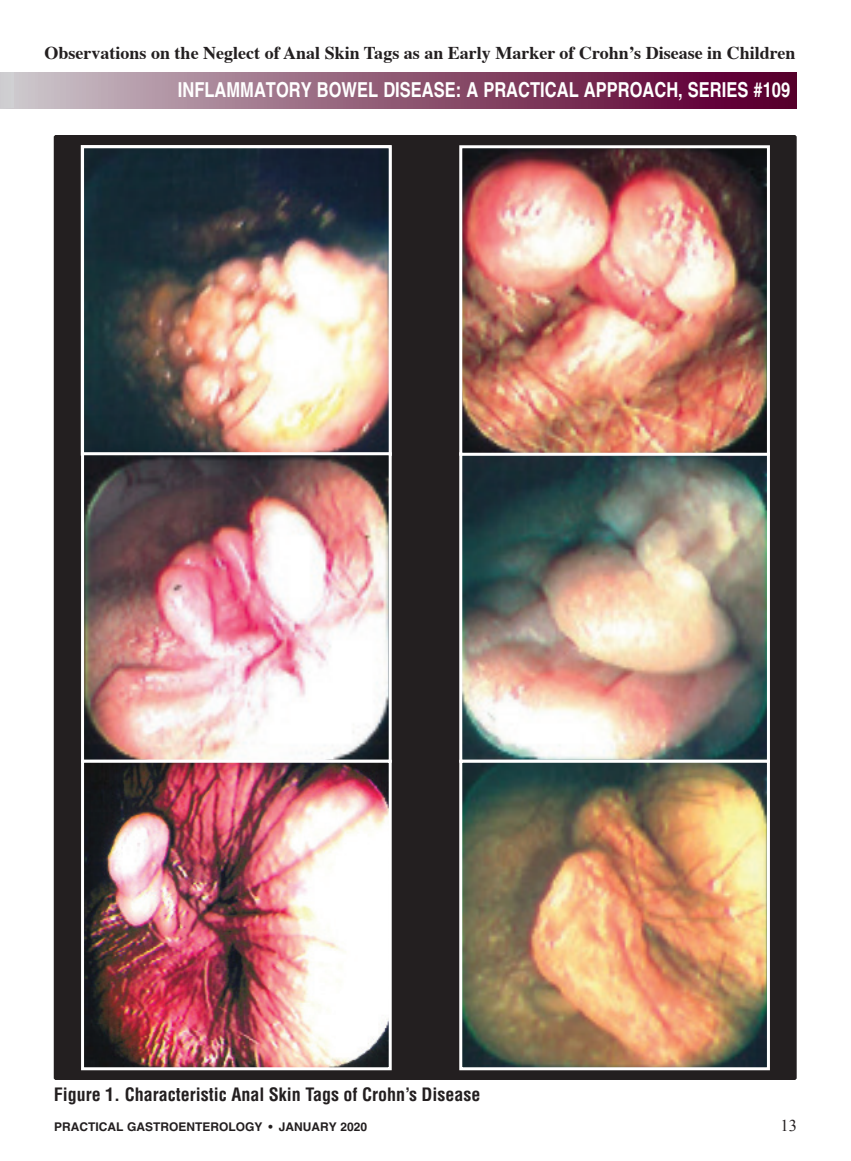
<style>
.page{position:relative;width:851px;height:1161px;background:#fff}
.page>*{position:absolute;margin:0;border:0;box-sizing:border-box;transform-origin:0 0}
.t1{font:700 20.7px "Helvetica";color:#fff;scale:.8 1}
.t2{font:700 18px "Times";color:#231f20}
.A_table_header{font:700 condensed 18px "Helvetica";color:#231f20}
.A_Bottom_Title_Page{font:16.5px "Times New Roman";color:#231f20}
.A_Bottom_Title_Page-2{font:700 12px "Helvetica";color:#231f20}
</style>
<div class="page">
<div style="left:0;top:72px;width:796px;height:36px;background:linear-gradient(to right,#ccc4c8,#550026)"></div>
<div style="left:0;top:72px;width:14px;height:36px;background:#cfced1"></div>
<div style="left:55px;top:136px;width:740px;height:942px;background:#231f20"></div>
<img style="left:463px;top:456px;width:303px;height:303px">
<div style="left:459px;top:452px;width:311px;height:311px;border:3px solid #fff"></div>
<img style="left:463px;top:764px;width:303px;height:302px">
<div style="left:459px;top:760px;width:311px;height:310px;border:3px solid #fff"></div>
<img style="left:463px;top:149px;width:303px;height:303px">
<div style="left:459px;top:145px;width:311px;height:311px;border:3px solid #fff"></div>
<img style="left:85px;top:149px;width:303px;height:303px">
<div style="left:81px;top:145px;width:311px;height:311px;border:3px solid #fff"></div>
<img style="left:85px;top:456px;width:303px;height:303px">
<div style="left:81px;top:452px;width:311px;height:311px;border:3px solid #fff"></div>
<img style="left:85px;top:764px;width:303px;height:302px">
<div style="left:81px;top:760px;width:311px;height:310px;border:3px solid #fff"></div>
<p class="t2" style="left:45px;top:35px;width:752px">Observations on the Neglect of Anal Skin Tags as an Early Marker of Crohn’s Disease in Children</p>
<p class="t1" style="left:178px;top:78px;width:766px">INFLAMMATORY BOWEL DISEASE: A PRACTICAL APPROACH, SERIES #109</p>
<p class="A_table_header" style="left:54px;top:1083px;width:428px">Figure 1. Characteristic Anal Skin Tags of Crohn’s Disease</p>
<p class="A_Bottom_Title_Page-2" style="left:54px;top:1119px;width:314px">PRACTICAL GASTROENTEROLOGY • JANUARY 2020</p>
<p class="A_Bottom_Title_Page" style="left:780px;top:1114px;width:18px">13</p>
</div>
